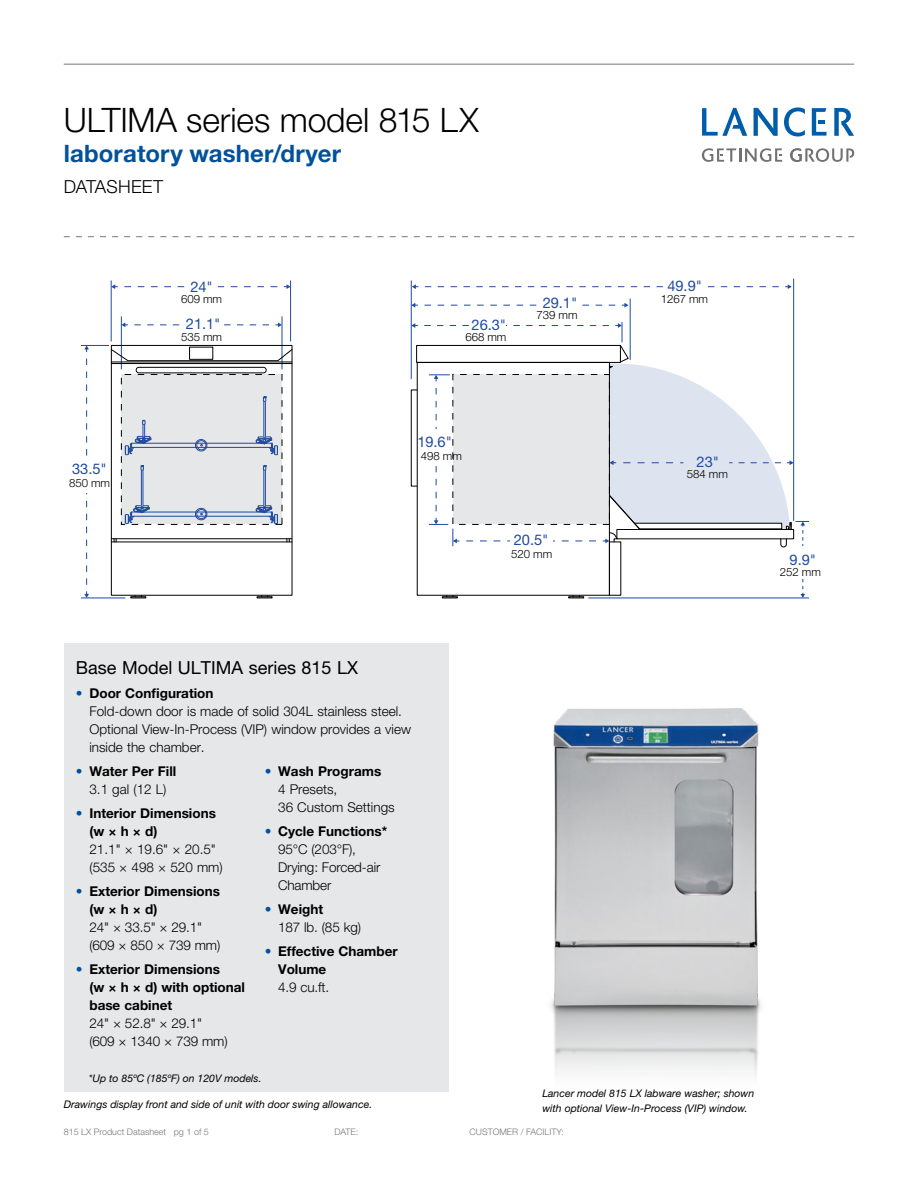
<style>
.page{position:relative;width:918px;height:1188px;background:#fff}
.page>*{position:absolute;margin:0;border:0;box-sizing:border-box;transform-origin:0 0}
.t1{font:300 33.75px "Helvetica Neue LT Std";letter-spacing:-.005em;color:#000}
.t2{font:700 24px "Helvetica Neue LT Std";letter-spacing:.005em;color:#00529c}
.t3{font:18px "Helvetica Neue LT Std";color:#000}
.t4{font:300 18px "Helvetica Neue LT Std";letter-spacing:.01em;color:#000}
.t5{font:14.7px "Helvetica Neue LT Std";letter-spacing:-.005em;color:#1f4ba0}
.t6{font:300 13.5px/18px "Helvetica Neue LT Std";color:#000}
.t7{font:700 13.5px/18px "Helvetica Neue LT Std";color:#000}
.t8{font:300 11.4px "Helvetica Neue LT Std";letter-spacing:-.005em;color:#000}
.t9{font:italic 10.5px/15px "Helvetica Neue LT Std";color:#000}
.t10{font:300 9px "Helvetica Neue LT Std";color:#77787b}
.s1{font-weight:700;color:#00529c}
.s2{font-weight:700}
.s3{color:#00529c}
.s4{font-weight:300}
</style>
<div class="page">
<svg style="left:790px;top:148px;width:64px;height:14px"></svg>
<svg style="left:702px;top:148px;width:80px;height:14px"></svg>
<svg style="left:784px;top:107px;width:21px;height:29px"></svg>
<svg style="left:754px;top:108px;width:24px;height:28px"></svg>
<svg style="left:812px;top:108px;width:15px;height:28px"></svg>
<svg style="left:834px;top:108px;width:20px;height:28px"></svg>
<svg style="left:702px;top:108px;width:45px;height:28px"></svg>
<hr style="left:64px;top:64px;width:790px;height:1px;background:#77787b">
<svg style="left:64px;top:236px;width:790px;height:1px"></svg>
<img style="left:551px;top:709px;width:210px;height:367px">
<svg style="left:84px;top:591px;width:5px;height:7px"></svg>
<hr style="left:81px;top:598px;width:44px;height:1px;background:#1f4ba0">
<hr style="left:588px;top:598px;width:221px;height:1px;background:#1f4ba0">
<svg style="left:112px;top:284px;width:6px;height:5px"></svg>
<svg style="left:124px;top:284px;width:166px;height:5px"></svg>
<hr style="left:111px;top:281px;width:1px;height:60px;background:#1f4ba0">
<hr style="left:290px;top:281px;width:1px;height:60px;background:#1f4ba0">
<hr style="left:282px;top:316px;width:1px;height:53px;background:#1f4ba0">
<hr style="left:121px;top:316px;width:1px;height:53px;background:#1f4ba0">
<div style="left:187px;top:276px;width:30px;height:28px;background:#fff"></div>
<svg style="left:412px;top:284px;width:6px;height:5px"></svg>
<svg style="left:425px;top:284px;width:367px;height:5px"></svg>
<div style="left:663px;top:272px;width:45px;height:29px;background:#fff"></div>
<svg style="left:121px;top:323px;width:7px;height:4px"></svg>
<svg style="left:134px;top:323px;width:148px;height:4px"></svg>
<div style="left:180px;top:301px;width:43px;height:28px;background:#fff"></div>
<hr style="left:411px;top:280px;width:1px;height:99px;background:#1f4ba0">
<hr style="left:630px;top:299px;width:1px;height:61px;background:#1f4ba0">
<hr style="left:793px;top:279px;width:1px;height:242px;background:#1f4ba0">
<svg style="left:411px;top:323px;width:7px;height:5px"></svg>
<svg style="left:411px;top:303px;width:7px;height:5px"></svg>
<svg style="left:424px;top:303px;width:205px;height:5px"></svg>
<svg style="left:257px;top:596px;width:15px;height:2px"></svg>
<svg style="left:131px;top:596px;width:15px;height:2px"></svg>
<div style="left:411px;top:390px;width:6px;height:96px;border:1px solid #000"></div>
<svg style="left:424px;top:322px;width:385px;height:276px"></svg>
<svg style="left:81px;top:345px;width:212px;height:240px"></svg>
<div style="left:69px;top:461px;width:37px;height:32px;background:#fff"></div>
<div style="left:543px;top:291px;width:34px;height:24px;background:#fff"></div>
<div style="left:423px;top:434px;width:28px;height:32px;background:#fff"></div>
<div style="left:423px;top:429px;width:29px;height:29px;background:#fff"></div>
<div style="left:64px;top:643px;width:384px;height:449px;background:#e6e7e8"></div>
<h1 class="t1" style="left:64px;top:99px;width:417px">ULTIMA series model 815 LX</h1>
<h2 class="t2" style="left:64px;top:138px;width:279px">laboratory washer/dryer</h2>
<h3 class="t4" style="left:64px;top:176px;width:101px">DATASHEET</h3>
<p class="t5" style="left:190px;top:278px;width:24px">24"</p>
<p class="t5" style="left:667px;top:277px;width:36px">49.9"</p>
<p class="t5" style="left:186px;top:315px;width:36px">21.1"</p>
<p class="t5" style="left:472px;top:316px;width:36px">26.3"</p>
<p class="t8" style="left:181px;top:292px;width:43px">609 mm</p>
<p class="t8" style="left:661px;top:292px;width:49px">1267 mm</p>
<p class="t5" style="left:543px;top:294px;width:36px">29.1"</p>
<p class="t8" style="left:537px;top:308px;width:43px">739 mm</p>
<p class="t8" style="left:181px;top:330px;width:43px">535 mm</p>
<p class="t8" style="left:465px;top:330px;width:43px">668 mm</p>
<p class="t5" style="left:72px;top:460px;width:36px">33.5"</p>
<p class="t8" style="left:69px;top:476px;width:43px">850 mm</p>
<p class="t5" style="left:417px;top:433px;width:36px">19.6"</p>
<p class="t8" style="left:421px;top:449px;width:43px">498 mm</p>
<p class="t5" style="left:514px;top:531px;width:36px">20.5"</p>
<p class="t8" style="left:511px;top:547px;width:43px">520 mm</p>
<p class="t5" style="left:697px;top:453px;width:24px">23"</p>
<p class="t8" style="left:687px;top:467px;width:43px">584 mm</p>
<p class="t5" style="left:790px;top:551px;width:28px">9.9"</p>
<p class="t8" style="left:780px;top:565px;width:43px">252 mm</p>
<h3 class="t3" style="left:76px;top:657px;width:284px">Base Model ULTIMA series 815 LX</h3>
<p class="t6" style="left:89px;top:684px;width:323px;text-indent:-14px"><span class="s1">•</span> <span class="s2">Door Configuration<br></span>Fold-down door is made of solid 304L stainless steel.<br>Optional View-In-Process (VIP) window provides a view inside the chamber.</p>
<p class="t7" style="left:76px;top:762px;width:102px;text-align:center"><span class="s3">•</span> Water Per Fill<br><span class="s4">3.1 gal (12 L)</span></p>
<p class="t7" style="left:89px;top:804px;width:128px;text-indent:-14px"><span class="s3">•</span> Interior Dimensions (w × h × d)</p>
<p class="t6" style="left:89px;top:840px;width:135px">21.1" × 19.6" × 20.5" (535 × 498 × 520 mm)</p>
<p class="t7" style="left:89px;top:882px;width:132px;text-indent:-14px"><span class="s3">•</span> Exterior Dimensions (w × h × d)</p>
<p class="t6" style="left:89px;top:918px;width:132px">24" × 33.5" × 29.1" (609 × 850 × 739 mm)</p>
<p class="t7" style="left:89px;top:960px;width:157px;text-indent:-13px"><span class="s3">•</span> Exterior Dimensions<br>(w × h × d) with optional base cabinet</p>
<p class="t6" style="left:89px;top:1014px;width:140px">24" × 52.8" × 29.1" (609 × 1340 × 739 mm)</p>
<p class="t6" style="left:278px;top:762px;width:118px;text-indent:-13px"><span class="s1">•</span> <span class="s2">Wash Programs<br></span>4 Presets,<br>36 Custom Settings</p>
<p class="t6" style="left:278px;top:822px;width:111px;text-indent:-13px"><span class="s1">•</span> <span class="s2">Cycle Functions*<br></span>95°C (203°F),<br>Drying: Forced-air<br>Chamber</p>
<p class="t6" style="left:278px;top:900px;width:84px;text-indent:-13px"><span class="s1">•</span> <span class="s2">Weight<br></span>187 lb. (85 kg)</p>
<p class="t7" style="left:278px;top:942px;width:121px;text-indent:-13px"><span class="s3">•</span> Effective Chamber<br>Volume</p>
<p class="t6" style="left:278px;top:978px;width:52px">4.9 cu.ft.</p>
<p class="t9" style="left:89px;top:1070px;width:174px">*Up to 85ºC (185ºF) on 120V models.</p>
<p class="t9" style="left:64px;top:1096px;width:310px">Drawings display front and side of unit with door swing allowance.</p>
<p class="t10" style="left:64px;top:1127px;width:147px">815 LX Product Datasheet pg 1 of 5</p>
<p class="t10" style="left:334px;top:1127px;width:26px">DATE:</p>
<p class="t9" style="left:542px;top:1086px;width:214px">Lancer model 815 LX labware washer; shown with optional View-In-Process (VIP) window.</p>
<p class="t10" style="left:470px;top:1127px;width:96px">CUSTOMER / FACILITY:</p>
</div>
